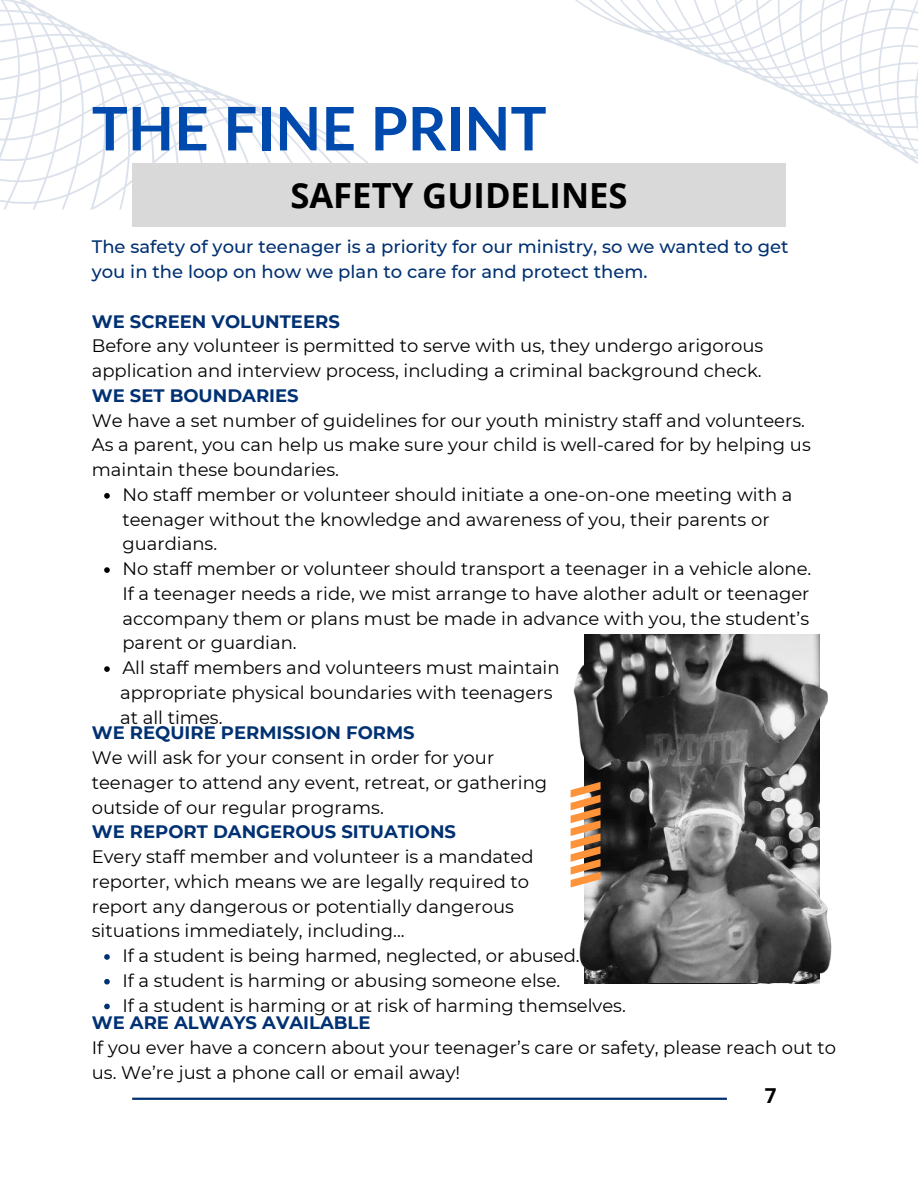
<style>
.page{position:relative;width:918px;height:1188px;background:#fff}
.page>*{position:absolute;margin:0;border:0;box-sizing:border-box;transform-origin:0 0}
.t1{font:700 60.15px "Lato";color:#004aad}
.t2{font:700 34.65px "Open Sans";color:#000}
.t3{font:700 20.55px "Open Sans";color:#000}
.t4{font:18px/24.8px "Montserrat";color:#000}
.t5{font:500 18px/24.8px "Montserrat";color:#003172}
.t6{font:700 18px "Montserrat";color:#003172}
</style>
<div class="page">
<svg style="left:0;top:0;width:414px;height:210px"></svg>
<svg style="left:518px;top:0;width:400px;height:164px"></svg>
<hr style="left:132px;top:1098px;width:595px;height:2px;background:#003172">
<div style="left:132px;top:164px;width:654px;height:63px;background:#d9d9d9"></div>
<img style="left:571px;top:635px;width:261px;height:348px">
<svg style="left:104px;top:493px;width:6px;height:6px"></svg>
<svg style="left:104px;top:567px;width:6px;height:6px"></svg>
<svg style="left:104px;top:666px;width:6px;height:6px"></svg>
<svg style="left:571px;top:782px;width:30px;height:105px"></svg>
<svg style="left:104px;top:954px;width:6px;height:6px"></svg>
<svg style="left:104px;top:979px;width:6px;height:6px"></svg>
<svg style="left:104px;top:1004px;width:6px;height:5px"></svg>
<p class="t1" style="left:92px;top:91px;width:456px">THE FINE PRINT</p>
<p class="t2" style="left:290px;top:171px;width:339px">SAFETY GUIDELINES</p>
<h2 class="t5" style="left:92px;top:235px;width:698px">The safety of your teenager is a priority for our ministry, so we wanted to get you in the loop on how we plan to care for and protect them.</h2>
<h3 class="t6" style="left:92px;top:310px;width:250px">WE SCREEN VOLUNTEERS</h3>
<p class="t4" style="left:92px;top:334px;width:673px">Before any volunteer is permitted to serve with us, they undergo arigorous application and interview process, including a criminal background check.</p>
<p class="t6" style="left:92px;top:384px;width:208px">WE SET BOUNDARIES</p>
<p class="t4" style="left:92px;top:408px;width:721px">We have a set number of guidelines for our youth ministry staff and volunteers.<br>As a parent, you can help us make sure your child is well-cared for by helping us maintain these boundaries.</p>
<p class="t4" style="left:122px;top:482px;width:672px">No staff member or volunteer should initiate a one-on-one meeting with a teenager without the knowledge and awareness of you, their parents or guardians.</p>
<p class="t4" style="left:122px;top:556px;width:691px">No staff member or volunteer should transport a teenager in a vehicle alone.<br>If a teenager needs a ride, we mist arrange to have alother adult or teenager accompany them or plans must be made in advance with you, the student’s parent or guardian.</p>
<p class="t4" style="left:122px;top:655px;width:439px">All staff members and volunteers must maintain</p>
<p class="t4" style="left:120px;top:680px;width:434px">appropriate physical boundaries with teenagers</p>
<p class="t4" style="left:120px;top:705px;width:104px">at all times.</p>
<p class="t6" style="left:92px;top:722px;width:324px">WE REQUIRE PERMISSION FORMS</p>
<p class="t4" style="left:92px;top:745px;width:404px">We will ask for your consent in order for your</p>
<p class="t4" style="left:92px;top:770px;width:457px">teenager to attend any event, retreat, or gathering</p>
<p class="t4" style="left:92px;top:795px;width:294px">outside of our regular programs.</p>
<p class="t6" style="left:92px;top:821px;width:366px">WE REPORT DANGEROUS SITUATIONS</p>
<p class="t4" style="left:92px;top:844px;width:443px">Every staff member and volunteer is a mandated</p>
<p class="t4" style="left:92px;top:869px;width:439px">reporter, which means we are legally required to</p>
<p class="t4" style="left:92px;top:894px;width:424px">report any dangerous or potentially dangerous</p>
<p class="t4" style="left:92px;top:918px;width:314px">situations immediately, including...</p>
<p class="t4" style="left:122px;top:943px;width:459px">If a student is being harmed, neglected, or abused.</p>
<p class="t4" style="left:122px;top:968px;width:440px">If a student is harming or abusing someone else.</p>
<p class="t4" style="left:122px;top:993px;width:505px">If a student is harming or at risk of harming themselves.</p>
<p class="t6" style="left:92px;top:1012px;width:280px">WE ARE ALWAYS AVAILABLE</p>
<p class="t4" style="left:92px;top:1035px;width:746px">If you ever have a concern about your teenager’s care or safety, please reach out to us. We’re just a phone call or email away!</p>
<p class="t3" style="left:765px;top:1081px;width:13px">7</p>
</div>
